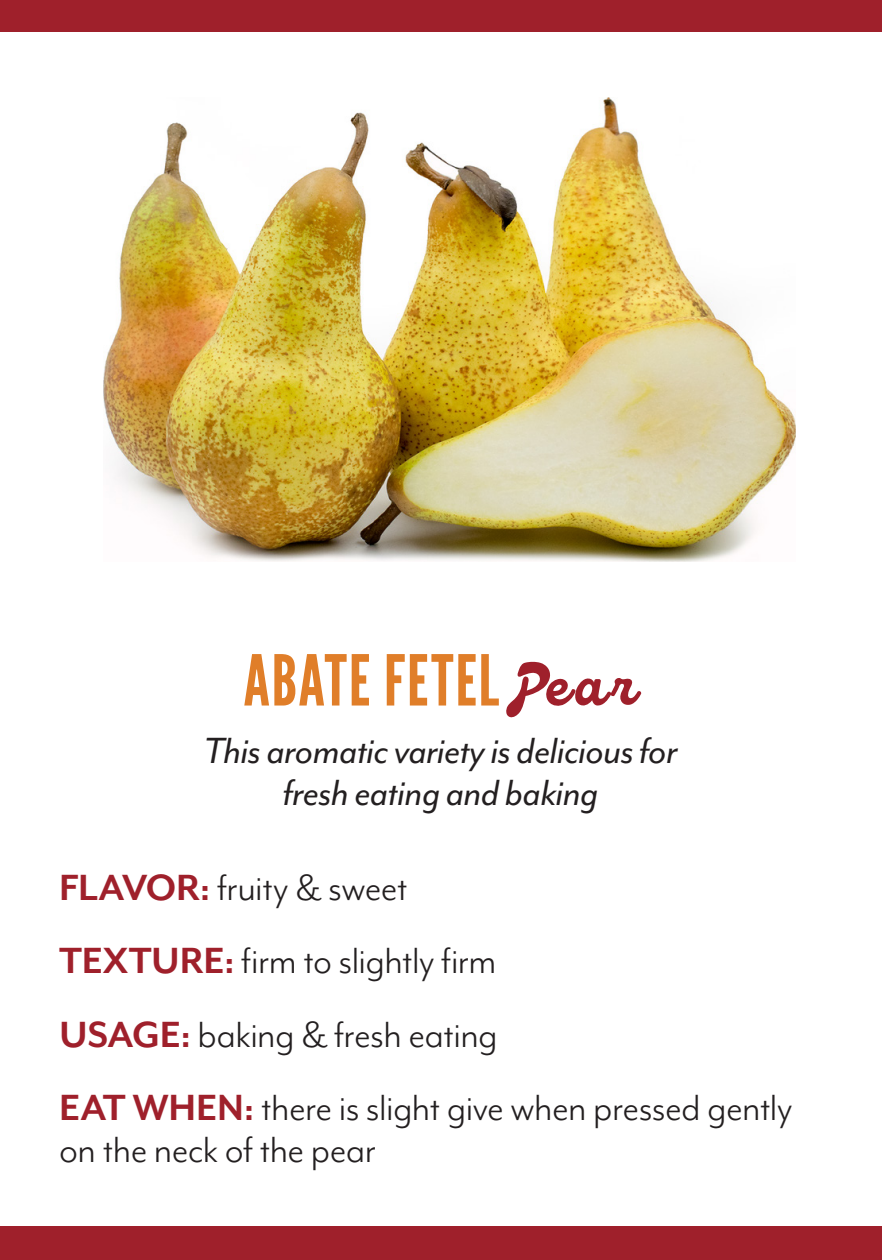
<style>
.page{position:relative;width:882px;height:1260px;background:#fff}
.page>*{position:absolute;margin:0;border:0;box-sizing:border-box;transform-origin:0 0}
.t1{font:70px "League Gothic";letter-spacing:.025em;color:#e07e29}
.t2{font:42px/42px "Mr Eaves Mod OT";letter-spacing:-.015em;color:#231f20}
.t3{font:italic 42px/42px "Mr Eaves Mod OT";letter-spacing:-.01em;color:#231f20;text-align:center}
.s1{font-family:"BN Rendall Script Cursive";font-size:56px;color:#9f202b}
.s2{font-weight:700;color:#9f202b}
</style>
<div class="page">
<img style="left:104px;top:98px;width:691px;height:463px">
<div style="left:0;top:1227px;width:882px;height:33px;background:#9f202b"></div>
<div style="left:0;top:0;width:882px;height:32px;background:#9f202b"></div>
<p class="t1" style="left:244px;top:639px;width:396px">ABATE FETEL <span class="s1">Pear</span></p>
<p class="t3" style="left:204px;top:730px;width:476px">This aromatic variety is delicious for fresh eating and baking</p>
<p class="t2" style="left:59px;top:866px;width:350px"><span class="s2">FLAVOR:</span> fruity &amp; sweet</p>
<p class="t2" style="left:59px;top:939px;width:439px"><span class="s2">TEXTURE:</span> firm to slightly firm</p>
<p class="t2" style="left:59px;top:1013px;width:440px"><span class="s2">USAGE:</span> baking &amp; fresh eating</p>
<p class="t2" style="left:59px;top:1086px;width:735px"><span class="s2">EAT WHEN:</span> there is slight give when pressed gently on the neck of the pear</p>
</div>
